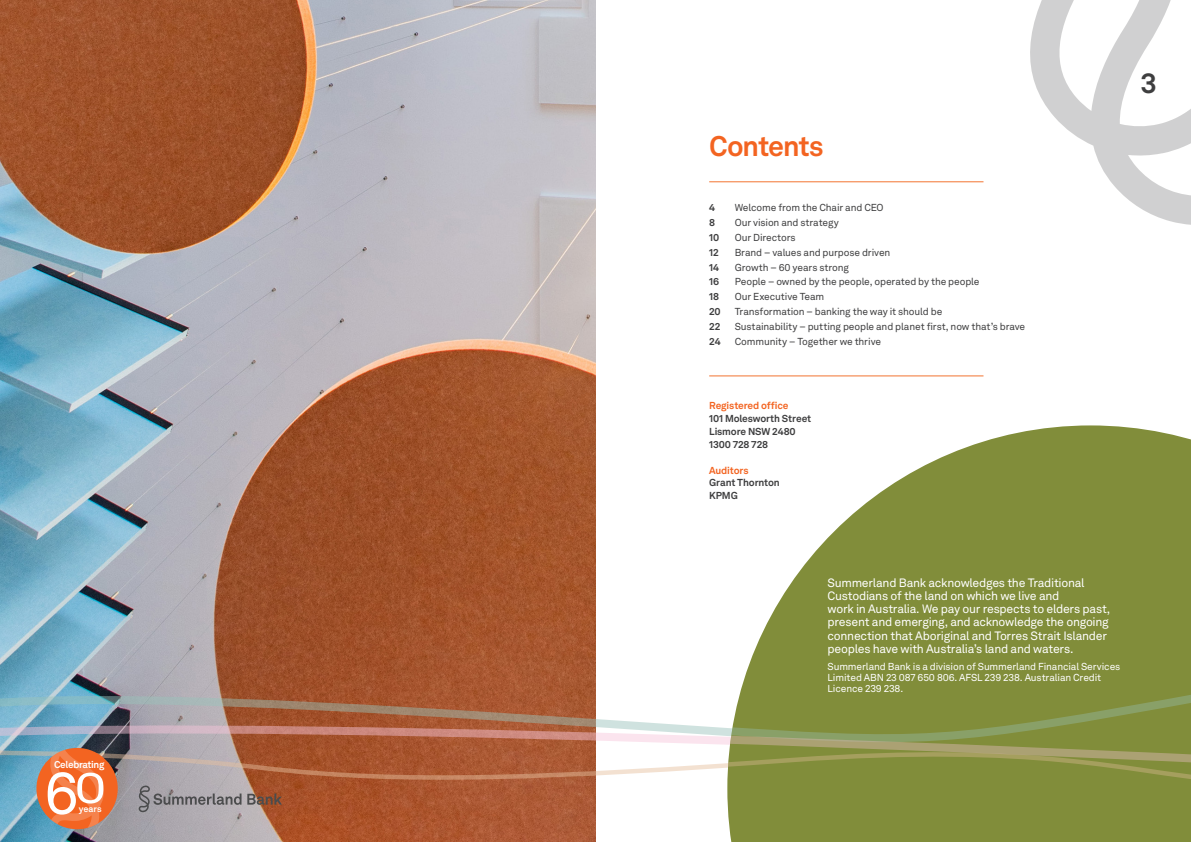
<style>
.page{position:relative;width:1191px;height:842px;background:#fff}
.page>*{position:absolute;margin:0;border:0;box-sizing:border-box;transform-origin:0 0}
.t1{font:58.9px "Akkurat LL";color:#fff}
.t2{font:42.9px "Akkurat LL";color:#fff;scale:1.25 1}
.t3{font:700 28px "Akkurat LL";letter-spacing:-.035em;color:#f36421}
.t4{font:700 28px "Akkurat LL";color:#3e3e3f}
.Body{font:12px/13.2px "Akkurat LL";letter-spacing:-.025em;color:#fff}
.Body-2{font:10px "Akkurat LL";letter-spacing:-.015em;color:#3e3e3f}
.Body-3{font:10px/11px "Akkurat LL";letter-spacing:-.015em;color:#fff}
.Body-4{font:700 10px "Akkurat LL";letter-spacing:-.015em;color:#3e3e3f}
.Body-5{font:700 10px "Akkurat LL";letter-spacing:-.015em;color:#f36421}
.t5{font:700 9.8px "Akkurat LL";letter-spacing:-.03em;color:#fff}
.t6{font:700 8.9px "Akkurat LL";letter-spacing:-.005em;color:#fff}
</style>
<div class="page">
<hr style="left:709px;top:182px;width:274px;height:1px;background:#f37431">
<hr style="left:709px;top:376px;width:274px;height:1px;background:#f37431">
<img style="left:0;top:0;width:595px;height:842px">
<svg style="left:0;top:690px;width:665px;height:34px;background:#a38779"></svg>
<svg style="left:0;top:765px;width:727px;height:19px"></svg>
<svg style="left:0;top:724px;width:727px;height:41px;background:#b38d81"></svg>
<svg style="left:1030px;top:0;width:161px;height:225px"></svg>
<div style="left:36px;top:748px;width:82px;height:81px;background:#f36421;border-radius:50%"></div>
<svg style="left:48px;top:748px;width:57px;height:81px"></svg>
<svg style="left:247px;top:793px;width:35px;height:12px"></svg>
<svg style="left:138px;top:785px;width:103px;height:27px;background:#9c989d"></svg>
<svg style="left:729px;top:425px;width:462px;height:417px;fill:#818d3a"></svg>
<svg style="left:727px;top:689px;width:464px;height:133px;background:#869042"></svg>
<p class="t5" style="left:54px;top:757px;width:52px">Celebrating</p>
<p class="t1" style="left:44px;top:749px;width:36px">6</p>
<p class="t2" style="left:74px;top:756px;width:28px">0</p>
<p class="t6" style="left:79px;top:802px;width:24px">years</p>
<h1 class="t3" style="left:709px;top:125px;width:116px">Contents</h1>
<p class="Body-4" style="left:709px;top:200px;width:7px">4</p>
<p class="Body-2" style="left:734px;top:200px;width:150px">Welcome from the Chair and CEO</p>
<p class="Body-4" style="left:709px;top:215px;width:7px">8</p>
<p class="Body-2" style="left:734px;top:215px;width:106px">Our vision and strategy</p>
<p class="Body-4" style="left:709px;top:230px;width:12px">10</p>
<p class="Body-2" style="left:734px;top:230px;width:62px">Our Directors</p>
<p class="Body-4" style="left:709px;top:244px;width:11px">12</p>
<p class="Body-2" style="left:734px;top:245px;width:157px">Brand – values and purpose driven</p>
<p class="Body-4" style="left:709px;top:259px;width:11px">14</p>
<p class="Body-2" style="left:734px;top:260px;width:116px">Growth – 60 years strong</p>
<p class="Body-4" style="left:709px;top:274px;width:12px">16</p>
<p class="Body-2" style="left:734px;top:274px;width:246px">People – owned by the people, operated by the people</p>
<p class="Body-4" style="left:709px;top:289px;width:11px">18</p>
<p class="Body-2" style="left:734px;top:289px;width:91px">Our Executive Team</p>
<p class="Body-4" style="left:709px;top:304px;width:13px">20</p>
<p class="Body-2" style="left:734px;top:304px;width:209px">Transformation – banking the way it should be</p>
<p class="Body-4" style="left:709px;top:319px;width:13px">22</p>
<p class="Body-2" style="left:734px;top:319px;width:292px">Sustainability – putting people and planet first, now that’s brave</p>
<p class="Body-4" style="left:709px;top:333px;width:13px">24</p>
<p class="Body-2" style="left:734px;top:334px;width:148px">Community – Together we thrive</p>
<p class="Body-5" style="left:709px;top:398px;width:81px">Registered office</p>
<p class="Body-4" style="left:709px;top:411px;width:104px">101 Molesworth Street</p>
<p class="Body-4" style="left:709px;top:424px;width:88px">Lismore NSW 2480</p>
<p class="Body-4" style="left:709px;top:437px;width:60px">1300 728 728</p>
<p class="Body-5" style="left:709px;top:462px;width:41px">Auditors</p>
<p class="Body-4" style="left:709px;top:475px;width:72px">Grant Thornton</p>
<p class="Body-4" style="left:709px;top:488px;width:30px">KPMG</p>
<h1 class="t4" style="left:1140px;top:62px;width:18px">3</h1>
<p class="Body" style="left:827px;top:575px;width:284px">Summerland Bank acknowledges the Traditional Custodians of the land on which we live and<br>work in Australia. We pay our respects to elders past, present and emerging, and acknowledge the ongoing connection that Aboriginal and Torres Strait Islander peoples have with Australia’s land and waters.</p>
<p class="Body-3" style="left:827px;top:661px;width:294px">Summerland Bank is a division of Summerland Financial Services<br>Limited ABN 23 087 650 806. AFSL 239 238. Australian Credit<br>Licence 239 238.</p>
</div>
